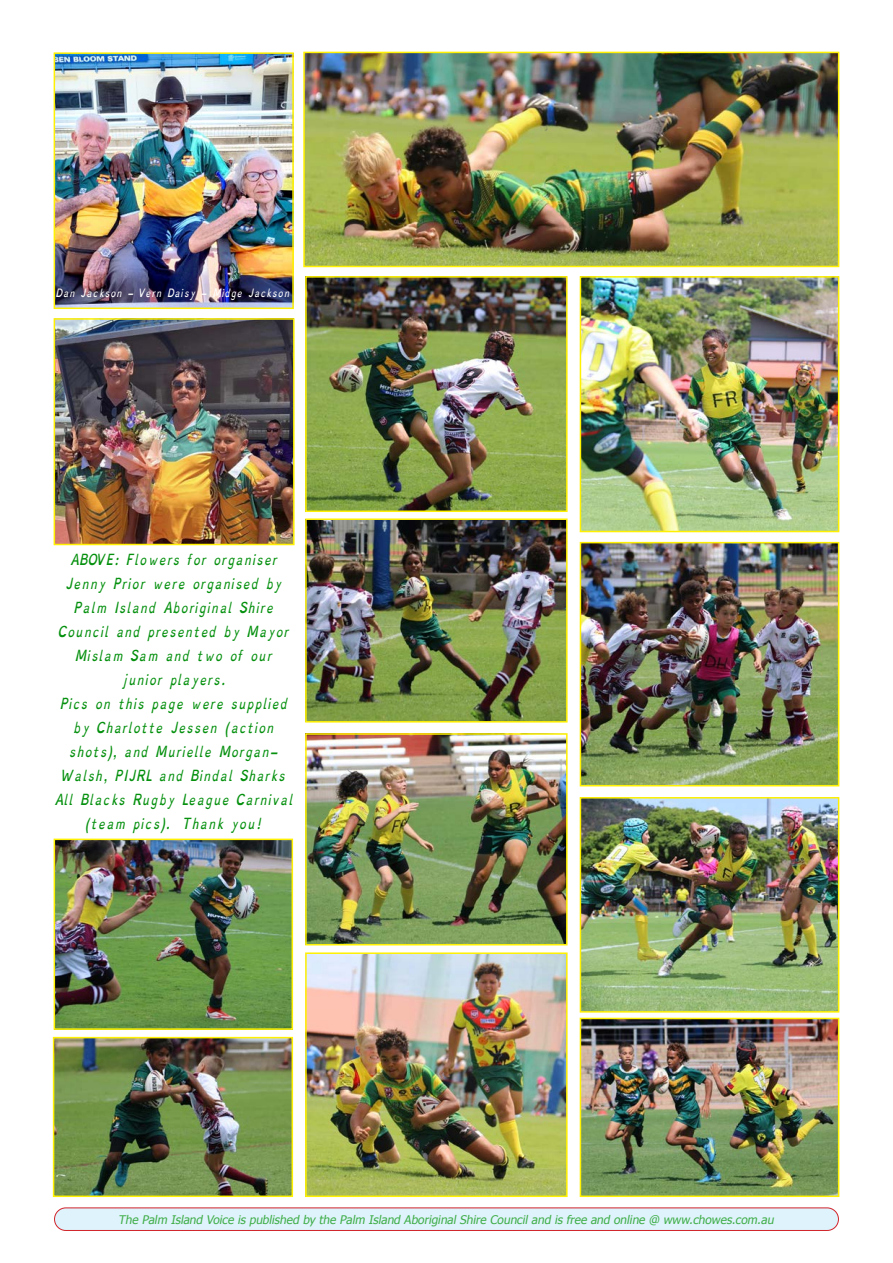
<style>
.page{position:relative;width:893px;height:1263px;background:#fff}
.page>*{position:absolute;margin:0;border:0;box-sizing:border-box;transform-origin:0 0}
.Captions{font:italic 12px/24px "Dyslexie";color:#05900e;text-align:center}
.t1{font:italic 11.85px "Tahoma";color:#40ae49}
.Captions-2{font:italic 9px "Dyslexie";color:#fff}
</style>
<div class="page">
<div style="left:55px;top:1208px;width:783px;height:22px;background:#dff3fc;border-radius:11px"></div>
<div style="left:54px;top:1208px;width:785px;height:22px;border:1px solid #d1232a;border-radius:11px"></div>
<img style="left:57px;top:55px;width:234px;height:251px">
<div style="left:54px;top:52px;width:240px;height:257px;border:2px solid #fff101"></div>
<img style="left:57px;top:321px;width:235px;height:221px">
<div style="left:54px;top:318px;width:241px;height:227px;border:2px solid #fff101"></div>
<img style="left:306px;top:55px;width:530px;height:209px">
<div style="left:303px;top:52px;width:536px;height:215px;border:2px solid #fff101"></div>
<img style="left:308px;top:279px;width:257px;height:230px">
<div style="left:305px;top:276px;width:263px;height:236px;border:2px solid #fff101"></div>
<img style="left:583px;top:279px;width:253px;height:250px">
<div style="left:580px;top:276px;width:259px;height:256px;border:2px solid #fff101"></div>
<img style="left:308px;top:521px;width:257px;height:198px">
<div style="left:305px;top:518px;width:263px;height:204px;border:2px solid #fff101"></div>
<img style="left:583px;top:545px;width:253px;height:238px">
<div style="left:580px;top:542px;width:259px;height:244px;border:2px solid #fff101"></div>
<img style="left:308px;top:736px;width:257px;height:206px">
<div style="left:305px;top:733px;width:263px;height:212px;border:2px solid #fff101"></div>
<img style="left:583px;top:800px;width:253px;height:209px">
<div style="left:580px;top:797px;width:259px;height:215px;border:2px solid #fff101"></div>
<img style="left:308px;top:955px;width:257px;height:239px">
<div style="left:305px;top:952px;width:263px;height:245px;border:2px solid #fff101"></div>
<img style="left:56px;top:1040px;width:234px;height:154px">
<div style="left:53px;top:1037px;width:240px;height:160px;border:2px solid #fff101"></div>
<img style="left:57px;top:842px;width:233px;height:185px">
<div style="left:54px;top:839px;width:239px;height:191px;border:2px solid #fff101"></div>
<img style="left:583px;top:1021px;width:253px;height:173px">
<div style="left:580px;top:1018px;width:259px;height:179px;border:2px solid #fff101"></div>
<p class="Captions-2" style="left:56px;top:285px;width:236px">Dan Jackson - Vern Daisy - Midge Jackson</p>
<p class="Captions" style="left:58px;top:547px;width:233px">ABOVE: Flowers for organiser<br>Jenny Prior were organised by<br>Palm Island Aboriginal Shire<br>Council and presented by Mayor<br>Mislam Sam and two of our junior players.</p>
<p class="Captions" style="left:54px;top:691px;width:241px">Pics on this page were supplied by Charlotte Jessen (action shots), and Murielle Morgan-<br>Walsh, PIJRL and Bindal Sharks<br>All Blacks Rugby League Carnival (team pics). Thank you!</p>
<p class="t1" style="left:118px;top:1211px;width:659px">The Palm Island Voice is published by the Palm Island Aboriginal Shire Council and is free and online @ www.chowes.com.au</p>
</div>
